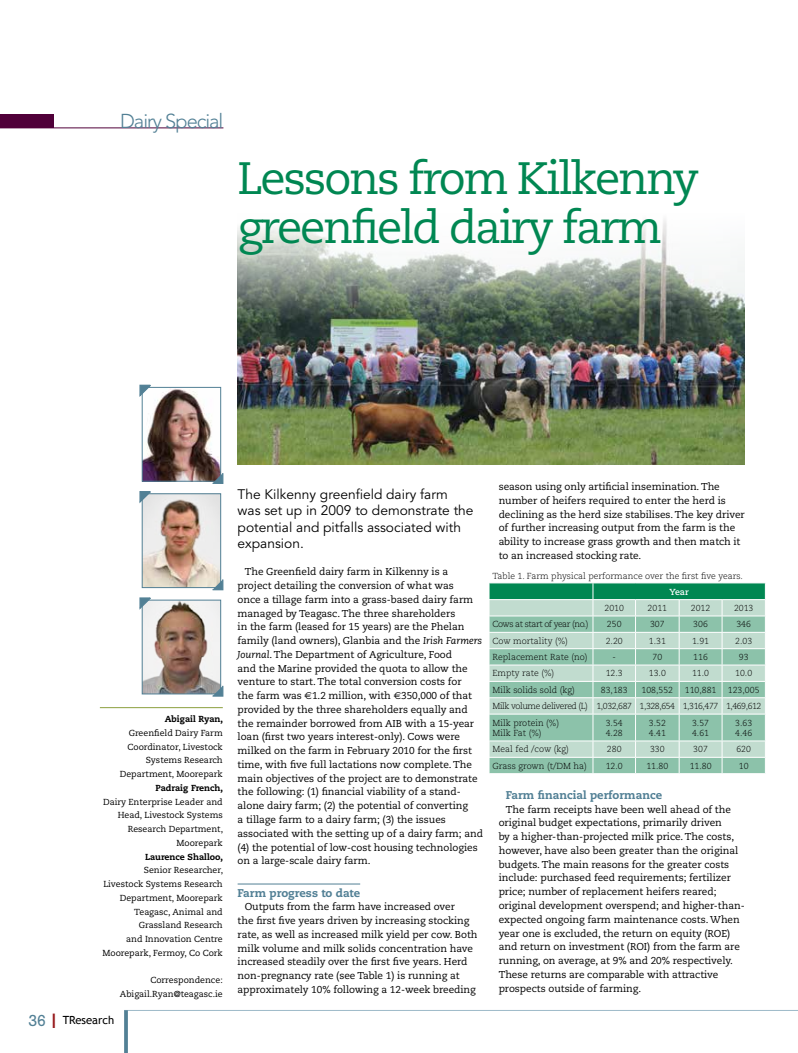
<style>
.page{position:relative;width:798px;height:1053px;background:#fff}
.page>*{position:absolute;margin:0;border:0;box-sizing:border-box;transform-origin:0 0}
.t1{font:45.38px/48px "Caecilia";letter-spacing:-.05em;color:#008752}
.t2{font:300 20px "Avenir";letter-spacing:-.05em;color:#528095}
.t3{font:13.75px/16.2px "Avenir";color:#000}
.t4{font:800 11.25px "Caecilia";color:#528095}
.t5{font:11.25px "Trebuchet MS";color:#000}
.t6{font:10px/13.8px "Caecilia";letter-spacing:-.005em;color:#000}
.t7{font:8.75px/13.8px "Caecilia";color:#000;text-align:right}
.t8{font:300 8.75px/10.5px "Caecilia";color:#000}
.t9{font:300 8.75px/16.4px "Caecilia";letter-spacing:-.05em;color:#000}
.t10{font:800 8.75px "Caecilia";color:#000}
.t11{font:700 8.75px "Caecilia";color:#fff}
.s1{font-family:"Rockwell";font-size:16.25px;color:#528095}
.s2{font-size:20px;color:#96171a}
.s3{font-style:italic}
.s4{font-family:"Euro Sans"}
</style>
<div class="page">
<hr style="left:124px;top:1010px;width:673px;height:1px;background:#9db9c8">
<svg style="left:124px;top:1010px;width:4px;height:42px"></svg>
<div style="left:0;top:114px;width:53px;height:14px;background:#500039"></div>
<hr style="left:0;top:128px;width:223px;height:1px;background:#500039">
<img style="left:237px;top:219px;width:507px;height:246px">
<hr style="left:237px;top:883px;width:123px;height:1px;background:#528095">
<img style="left:144px;top:495px;width:75px;height:90px">
<div style="left:142px;top:493px;width:79px;height:94px;border:1px solid #528095"></div>
<svg style="left:139px;top:491px;width:13px;height:14px"></svg>
<svg style="left:211px;top:578px;width:13px;height:13px"></svg>
<hr style="left:100px;top:707px;width:123px;height:1px;background:#8b9f3e">
<img style="left:144px;top:602px;width:75px;height:90px">
<div style="left:142px;top:600px;width:79px;height:94px;border:1px solid #528095"></div>
<svg style="left:139px;top:597px;width:13px;height:14px"></svg>
<svg style="left:211px;top:684px;width:13px;height:13px"></svg>
<img style="left:144px;top:389px;width:75px;height:90px">
<div style="left:142px;top:387px;width:79px;height:94px;border:1px solid #528095"></div>
<svg style="left:139px;top:384px;width:13px;height:14px"></svg>
<svg style="left:211px;top:472px;width:13px;height:12px"></svg>
<svg style="left:489px;top:582px;width:276px;height:191px;background:#9eccb7"></svg>
<h2 class="t2" style="left:120px;top:109px;width:105px">Dairy Special</h2>
<h1 class="t1" style="left:237px;top:155px;width:462px">Lessons from Kilkenny greenfield dairy farm</h1>
<p class="t10" style="left:165px;top:713px;width:60px">Abigail Ryan,</p>
<p class="t7" style="left:120px;top:726px;width:104px">Greenfield Dairy Farm<br>Coordinator, Livestock<br>Systems Research<br>Department, Moorepark</p>
<p class="t10" style="left:155px;top:782px;width:69px">Padraig French,</p>
<p class="t7" style="left:103px;top:794px;width:121px">Dairy Enterprise Leader and<br>Head, Livestock Systems<br>Research Department,<br>Moorepark</p>
<p class="t10" style="left:145px;top:851px;width:80px">Laurence Shalloo,</p>
<p class="t7" style="left:102px;top:863px;width:122px">Senior Researcher,<br>Livestock Systems Research<br>Department, Moorepark<br>Teagasc, Animal and<br>Grassland Research<br>and Innovation Centre<br>Moorepark, Fermoy, Co Cork</p>
<p class="t7" style="left:120px;top:973px;width:104px">Correspondence:<br>Abigail.Ryan@teagasc.ie</p>
<p class="t5" style="left:28px;top:1013px;width:87px"><span class="s1">36</span> <span class="s2">I</span> TResearch</p>
<h3 class="t3" style="left:237px;top:486px;width:237px">The Kilkenny greenfield dairy farm was set up in 2009 to demonstrate the potential and pitfalls associated with expansion.</h3>
<p class="t6" style="left:237px;top:565px;width:247px;text-indent:7px">The Greenfield dairy farm in Kilkenny is a project detailing the conversion of what was<br>once a tillage farm into a grass-based dairy farm managed by Teagasc. The three shareholders<br>in the farm (leased for 15 years) are the Phelan family (land owners), Glanbia and the <span class="s3">Irish Farmers Journal</span>. The Department of Agriculture, Food<br>and the Marine provided the quota to allow the venture to start. The total conversion costs for<br>the farm was <span class="s4">€</span>1.2 million, with <span class="s4">€</span>350,000 of that provided by the three shareholders equally and the remainder borrowed from AIB with a 15-year loan (first two years interest-only). Cows were milked on the farm in February 2010 for the first time, with five full lactations now complete. The main objectives of the project are to demonstrate the following: (1) financial viability of a stand&shy;alone dairy farm; (2) the potential of converting<br>a tillage farm to a dairy farm; (3) the issues associated with the setting up of a dairy farm; and (4) the potential of low-cost housing technologies on a large-scale dairy farm.</p>
<p class="t4" style="left:237px;top:885px;width:124px">Farm progress to date</p>
<p class="t6" style="left:237px;top:900px;width:241px;text-indent:7px">Outputs from the farm have increased over<br>the first five years driven by increasing stocking rate, as well as increased milk yield per cow. Both milk volume and milk solids concentration have increased steadily over the first five years. Herd non-pregnancy rate (see Table 1) is running at approximately 10% following a 12-week breeding</p>
<p class="t6" style="left:498px;top:480px;width:247px">season using only artificial insemination. The number of heifers required to enter the herd is declining as the herd size stabilises. The key driver of further increasing output from the farm is the ability to increase grass growth and then match it to an increased stocking rate.</p>
<p class="t8" style="left:492px;top:571px;width:252px">Table 1. Farm physical performance over the first five years.</p>
<p class="t11" style="left:669px;top:586px;width:21px">Year</p>
<p class="t8" style="left:604px;top:603px;width:21px">2010</p>
<p class="t8" style="left:647px;top:603px;width:21px">2011</p>
<p class="t8" style="left:690px;top:603px;width:21px">2012</p>
<p class="t8" style="left:733px;top:603px;width:21px">2013</p>
<p class="t9" style="left:492px;top:616px;width:98px">Cows at start of year (no.)</p>
<p class="t8" style="left:606px;top:619px;width:16px">250</p>
<p class="t8" style="left:649px;top:619px;width:16px">307</p>
<p class="t8" style="left:693px;top:619px;width:16px">306</p>
<p class="t8" style="left:736px;top:619px;width:16px">346</p>
<p class="t8" style="left:492px;top:635px;width:77px">Cow mortality (%)</p>
<p class="t8" style="left:605px;top:635px;width:19px">2.20</p>
<p class="t8" style="left:648px;top:635px;width:19px">1.31</p>
<p class="t8" style="left:691px;top:635px;width:19px">1.91</p>
<p class="t8" style="left:735px;top:635px;width:19px">2.03</p>
<p class="t8" style="left:492px;top:652px;width:96px">Replacement Rate (no)</p>
<p class="t8" style="left:612px;top:652px;width:5px">-</p>
<p class="t8" style="left:652px;top:652px;width:11px">70</p>
<p class="t8" style="left:693px;top:652px;width:16px">116</p>
<p class="t8" style="left:738px;top:652px;width:11px">93</p>
<p class="t8" style="left:492px;top:668px;width:63px">Empty rate (%)</p>
<p class="t8" style="left:605px;top:668px;width:19px">12.3</p>
<p class="t8" style="left:648px;top:668px;width:19px">13.0</p>
<p class="t8" style="left:691px;top:668px;width:19px">11.0</p>
<p class="t8" style="left:735px;top:668px;width:19px">10.0</p>
<p class="t8" style="left:492px;top:684px;width:84px">Milk solids sold (kg)</p>
<p class="t8" style="left:600px;top:684px;width:28px">83,183</p>
<p class="t8" style="left:641px;top:684px;width:33px">108,552</p>
<p class="t8" style="left:684px;top:684px;width:33px">110,881</p>
<p class="t9" style="left:492px;top:681px;width:270px;text-indent:235px">123,005<br>Milk volume delivered (L) 1,032,687 1,328,654 1,316,477 1,469,612<br>Milk protein (%)</p>
<p class="t8" style="left:492px;top:728px;width:51px">Milk Fat (%)</p>
<p class="t8" style="left:605px;top:717px;width:19px">3.54<br>4.28</p>
<p class="t8" style="left:648px;top:717px;width:19px">3.52<br>4.41</p>
<p class="t8" style="left:691px;top:717px;width:19px">3.57<br>4.61</p>
<p class="t8" style="left:735px;top:717px;width:19px">3.63<br>4.46</p>
<p class="t8" style="left:492px;top:744px;width:78px">Meal fed /cow (kg)</p>
<p class="t8" style="left:606px;top:744px;width:16px">280</p>
<p class="t8" style="left:649px;top:744px;width:16px">330</p>
<p class="t8" style="left:693px;top:744px;width:16px">307</p>
<p class="t8" style="left:736px;top:744px;width:16px">620</p>
<p class="t8" style="left:492px;top:760px;width:96px">Grass grown (t/DM ha)</p>
<p class="t8" style="left:605px;top:760px;width:19px">12.0</p>
<p class="t8" style="left:646px;top:760px;width:23px">11.80</p>
<p class="t8" style="left:689px;top:760px;width:23px">11.80</p>
<p class="t8" style="left:738px;top:760px;width:11px">10</p>
<p class="t4" style="left:505px;top:788px;width:158px">Farm financial performance</p>
<p class="t6" style="left:498px;top:802px;width:247px;text-indent:7px">The farm receipts have been well ahead of the original budget expectations, primarily driven<br>by a higher-than-projected milk price. The costs, however, have also been greater than the original budgets. The main reasons for the greater costs include: purchased feed requirements; fertilizer price; number of replacement heifers reared; original development overspend; and higher-than&shy;expected ongoing farm maintenance costs. When year one is excluded, the return on equity (ROE) and return on investment (ROI) from the farm are running, on average, at 9% and 20% respectively.<br>These returns are comparable with attractive prospects outside of farming.</p>
</div>
